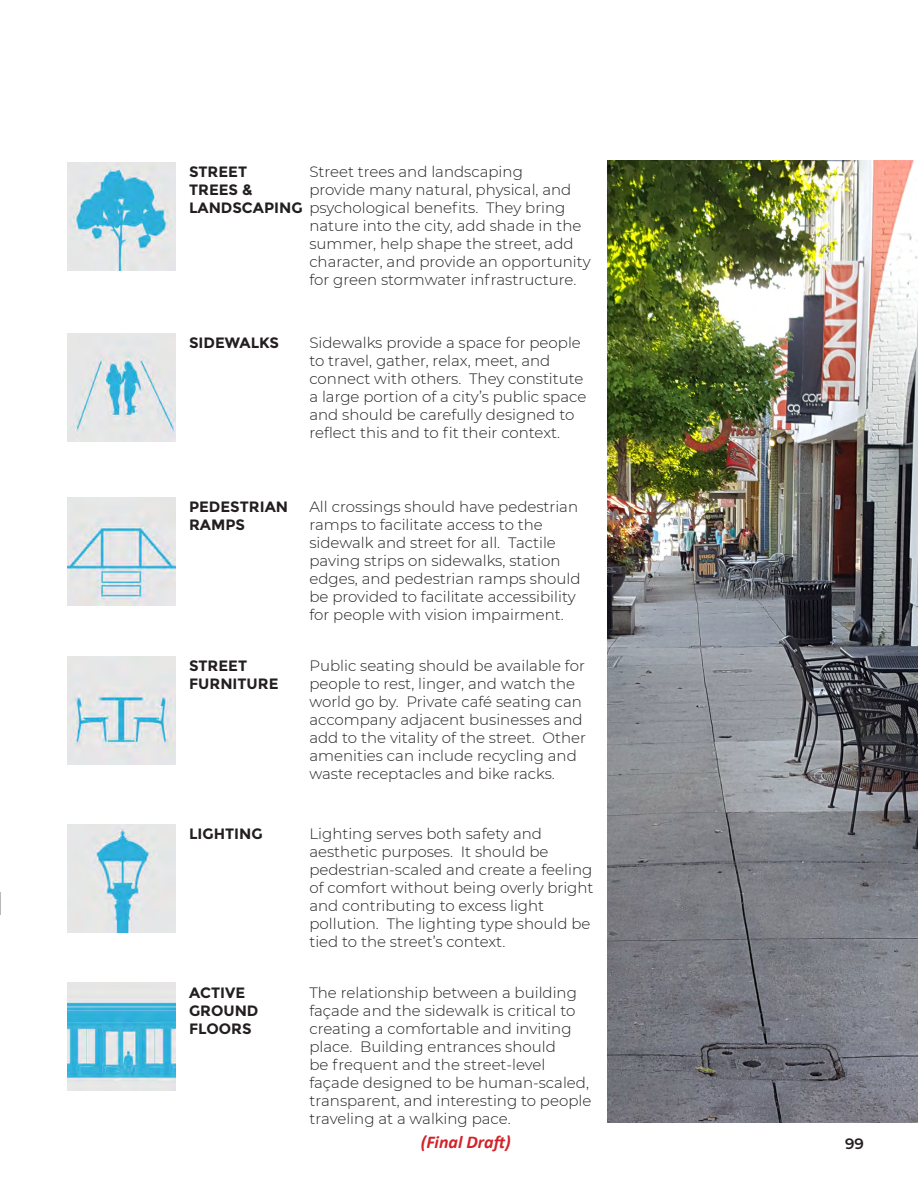
<style>
.page{position:relative;width:918px;height:1188px;background:#fff}
.page>*{position:absolute;margin:0;border:0;box-sizing:border-box;transform-origin:0 0}
.t1{font:italic 700 18px "Calibri";color:#d1232a}
.Paragraph{font:300 15px/18px "Montserrat";color:#231f20}
.Paragraph_Header{font:700 15px/18px "Montserrat";color:#231f20}
.t2{font:600 15px "Montserrat";color:#231f20}
</style>
<div class="page">
<svg style="left:0;top:892px;width:1px;height:23px"></svg>
<img style="left:68px;top:162px;width:108px;height:108px">
<img style="left:68px;top:333px;width:108px;height:108px">
<img style="left:68px;top:498px;width:108px;height:108px">
<img style="left:68px;top:657px;width:108px;height:108px">
<img style="left:68px;top:824px;width:108px;height:108px">
<img style="left:68px;top:982px;width:108px;height:108px">
<img style="left:608px;top:160px;width:310px;height:962px">
<p class="Paragraph" style="left:309px;top:162px;width:283px">Street trees and landscaping<br>provide many natural, physical, and psychological benefits. They bring nature into the city, add shade in the summer, help shape the street, add character, and provide an opportunity for green stormwater infrastructure.</p>
<p class="Paragraph_Header" style="left:189px;top:163px;width:115px">STREET<br>TREES &amp;<br>LANDSCAPING</p>
<p class="Paragraph_Header" style="left:189px;top:333px;width:92px">SIDEWALKS</p>
<p class="Paragraph" style="left:309px;top:333px;width:278px">Sidewalks provide a space for people to travel, gather, relax, meet, and connect with others. They constitute a large portion of a city’s public space and should be carefully designed to reflect this and to fit their context.</p>
<p class="Paragraph_Header" style="left:189px;top:498px;width:101px">PEDESTRIAN<br>RAMPS</p>
<p class="Paragraph_Header" style="left:189px;top:657px;width:91px">STREET<br>FURNITURE</p>
<p class="Paragraph_Header" style="left:189px;top:825px;width:75px">LIGHTING</p>
<p class="Paragraph_Header" style="left:189px;top:983px;width:71px">ACTIVE<br>GROUND<br>FLOORS</p>
<p class="Paragraph" style="left:309px;top:498px;width:273px">All crossings should have pedestrian ramps to facilitate access to the sidewalk and street for all. Tactile paving strips on sidewalks, station edges, and pedestrian ramps should be provided to facilitate accessibility for people with vision impairment.</p>
<p class="Paragraph" style="left:309px;top:656px;width:278px">Public seating should be available for people to rest, linger, and watch the world go by. Private café seating can accompany adjacent businesses and add to the vitality of the street. Other amenities can include recycling and waste receptacles and bike racks.</p>
<p class="Paragraph" style="left:309px;top:825px;width:286px">Lighting serves both safety and aesthetic purposes. It should be pedestrian-scaled and create a feeling of comfort without being overly bright and contributing to excess light pollution. The lighting type should be tied to the street’s context.</p>
<p class="Paragraph" style="left:309px;top:983px;width:283px">The relationship between a building façade and the sidewalk is critical to creating a comfortable and inviting place. Building entrances should<br>be frequent and the street-level façade designed to be human-scaled, transparent, and interesting to people traveling at a walking pace.</p>
<p class="t1" style="left:421px;top:1129px;width:91px">(Final Draft)</p>
<p class="t2" style="left:845px;top:1133px;width:20px">99</p>
</div>
